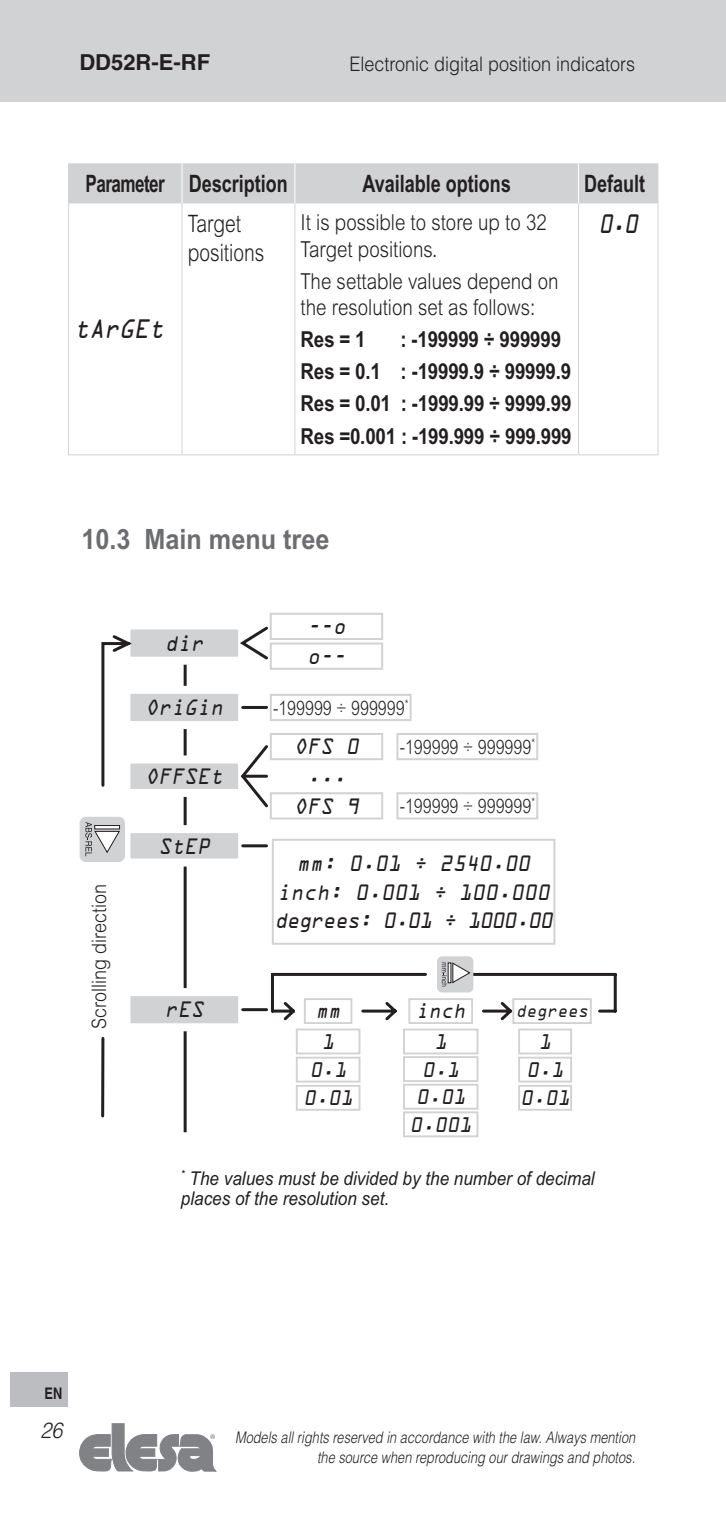
<style>
.page{position:relative;width:726px;height:1520px;background:#fff}
.page>*{position:absolute;margin:0;border:0;box-sizing:border-box;transform-origin:0 0}
.SOTTOTITOLO_-_nuovo{font:700 28px "Arial MT Std";color:#6c6d70;scale:.9 1}
.TABELLA-INTESTAZIONE{font:700 24px "Arial MT Std";color:#231f20;scale:.75 1}
.TESTO_TABELLA{font:300 24px/28.8px "Arial MT Std";color:#231f20;scale:.8 1}
.TABELLA-INTESTAZIONE-2{font:700 24px "Arial MT Std";letter-spacing:-.03em;color:#231f20;scale:.71 1}
.PARAMETRI{font:italic 24px "OCRA Std";color:#231f20;scale:.9 1}
.PARAMETRI-2{font:italic 24px "OCRA Std";color:#231f20;scale:.82 1}
.TESTO_TABELLA-2{font:700 22px "Arial MT Std";letter-spacing:-.01em;color:#231f20;scale:.85 1}
.TESTO_TABELLA-3{font:300 22px/26.4px "Arial MT Std";color:#231f20;scale:.85 1}
.t1{font:700 22px "Helvetica LT Std";color:#231f20}
.t2{font:italic 300 22px "Helvetica LT Std";color:#231f20;scale:.9 1}
.TESTO{font:italic 20px "OCRA Std";color:#231f20;scale:.9 1}
.TESTO_TABELLA-4{font:300 20px "Arial MT Std";color:#231f20;scale:.8 1}
.t3{font:300 20px "Helvetica LT Std";color:#231f20;scale:.9 1}
.TESTO-2{font:300 20px "Arial MT Std";color:#231f20;scale:.9 1}
.TESTO-3{font:italic 19.2px/20px "Arial MT Std";color:#231f20;scale:.9 1}
.TESTO-4{font:italic 19.2px "OCRA Std";color:#231f20;scale:.9 1}
.t4{font:italic 300 16px/19.2px "Helvetica LT Std";color:#231f20;text-align:right;scale:.8 1}
.TESTO-5{font:italic 16px "OCRA Std";color:#231f20;scale:.9 1}
.t5{font:700 16px "Helvetica LT Std";color:#231f20;scale:.8 1}
</style>
<div class="page">
<div style="left:0;top:0;width:726px;height:102px;background:#d1d2d4"></div>
<div style="left:11px;top:1372px;width:57px;height:34px;background:#bcbdc0"></div>
<svg style="left:79px;top:1423px;width:137px;height:48px"></svg>
<hr style="left:184px;top:656px;width:3px;height:476px;background:#231f20">
<div style="left:80px;top:816px;width:45px;height:46px;background:#d1d2d4;border-radius:6px"></div>
<div style="left:69px;top:163px;width:588px;height:40px;background:#d1d2d4"></div>
<hr style="left:68px;top:163px;width:1px;height:40px;background:#d1d2d4">
<hr style="left:657px;top:163px;width:1px;height:40px;background:#d1d2d4">
<hr style="left:181px;top:163px;width:2px;height:40px;background:#fff">
<hr style="left:294px;top:163px;width:1px;height:40px;background:#fff">
<hr style="left:578px;top:163px;width:1px;height:40px;background:#fff">
<hr style="left:68px;top:203px;width:1px;height:251px;background:#d1d2d4">
<hr style="left:657px;top:203px;width:1px;height:251px;background:#d1d2d4">
<hr style="left:68px;top:454px;width:114px;height:1px;background:#d1d2d4">
<hr style="left:182px;top:454px;width:113px;height:1px;background:#d1d2d4">
<hr style="left:295px;top:454px;width:283px;height:1px;background:#d1d2d4">
<hr style="left:578px;top:454px;width:80px;height:1px;background:#d1d2d4">
<hr style="left:181px;top:203px;width:2px;height:251px;background:#d1d2d4">
<hr style="left:294px;top:203px;width:1px;height:251px;background:#d1d2d4">
<hr style="left:578px;top:203px;width:1px;height:251px;background:#d1d2d4">
<div style="left:270px;top:613px;width:113px;height:27px;border:2px solid #d1d2d4"></div>
<div style="left:403px;top:1111px;width:75px;height:26px;border:2px solid #d1d2d4"></div>
<svg style="left:85px;top:617px;width:532px;height:502px"></svg>
<h3 class="t1" style="left:79px;top:48px;width:132px">DD52R-E-RF</h3>
<p class="t3" style="left:349px;top:51px;width:319px">Electronic digital position indicators</p>
<p class="TABELLA-INTESTAZIONE-2" style="left:86px;top:170px;width:113px">Parameter</p>
<p class="TABELLA-INTESTAZIONE" style="left:189px;top:170px;width:134px">Description</p>
<p class="TABELLA-INTESTAZIONE" style="left:362px;top:170px;width:199px">Available options</p>
<p class="TABELLA-INTESTAZIONE" style="left:584px;top:170px;width:83px">Default</p>
<p class="PARAMETRI" style="left:74px;top:318px;width:107px">tArGEt</p>
<p class="TESTO_TABELLA" style="left:188px;top:209px;width:98px">Target positions</p>
<p class="TESTO_TABELLA-3" style="left:300px;top:209px;width:291px">It is possible to store up to 32<br>Target positions.</p>
<p class="TESTO_TABELLA-3" style="left:300px;top:268px;width:305px">The settable values depend on the resolution set as follows:</p>
<p class="TESTO_TABELLA-2" style="left:300px;top:326px;width:78px">Res = 1</p>
<p class="TESTO_TABELLA-2" style="left:400px;top:326px;width:190px">: -199999 ÷ 999999</p>
<p class="TESTO_TABELLA-2" style="left:300px;top:359px;width:320px">Res = 0.1 : -19999.9 ÷ 99999.9</p>
<p class="TESTO_TABELLA-2" style="left:300px;top:391px;width:320px">Res = 0.01 : -1999.99 ÷ 9999.99</p>
<p class="TESTO_TABELLA-2" style="left:300px;top:423px;width:320px">Res =0.001 : -199.999 ÷ 999.999</p>
<p class="PARAMETRI-2" style="left:598px;top:213px;width:55px">0.0</p>
<p class="SOTTOTITOLO_-_nuovo" style="left:81px;top:522px;width:277px">10.3 Main menu tree</p>
<p class="TESTO" style="left:165px;top:634px;width:49px">dir</p>
<p class="TESTO" style="left:307px;top:617px;width:49px">--o</p>
<p class="TESTO" style="left:307px;top:647px;width:49px">o--</p>
<p class="TESTO" style="left:145px;top:698px;width:92px">OriGin</p>
<p class="TESTO_TABELLA-4" style="left:273px;top:696px;width:170px">-199999 ÷ 999999<sup>*</sup></p>
<p class="TESTO-2" style="left:88px;top:1028px;width:163px;rotate:-90deg">Scrolling direction</p>
<p class="TESTO" style="left:145px;top:767px;width:92px">OFFSEt</p>
<p class="TESTO" style="left:158px;top:837px;width:63px">StEP</p>
<p class="TESTO" style="left:165px;top:1001px;width:49px">rES</p>
<p class="TESTO" style="left:294px;top:738px;width:78px">OFS 0</p>
<p class="TESTO" style="left:307px;top:767px;width:49px">...</p>
<p class="TESTO" style="left:294px;top:797px;width:78px">OFS 9</p>
<p class="TESTO_TABELLA-4" style="left:400px;top:735px;width:170px">-199999 ÷ 999999<sup>*</sup></p>
<p class="TESTO_TABELLA-4" style="left:400px;top:794px;width:170px">-199999 ÷ 999999<sup>*</sup></p>
<p class="TESTO" style="left:297px;top:854px;width:265px">mm: 0.01 ÷ 2540.00</p>
<p class="TESTO" style="left:277px;top:883px;width:308px">inch: 0.001 ÷ 100.000</p>
<p class="TESTO" style="left:274px;top:912px;width:315px">degrees: 0.01 ÷ 1000.00</p>
<p class="TESTO-4" style="left:316px;top:1002px;width:33px">mm</p>
<p class="TESTO-4" style="left:322px;top:1033px;width:19px">1</p>
<p class="TESTO-4" style="left:310px;top:1061px;width:46px">0.1</p>
<p class="TESTO-4" style="left:303px;top:1089px;width:60px">0.01</p>
<p class="TESTO-4" style="left:416px;top:1002px;width:60px">inch</p>
<p class="TESTO-4" style="left:434px;top:1033px;width:19px">1</p>
<p class="TESTO-4" style="left:422px;top:1060px;width:46px">0.1</p>
<p class="TESTO-4" style="left:416px;top:1088px;width:60px">0.01</p>
<p class="TESTO-4" style="left:410px;top:1115px;width:74px">0.001</p>
<p class="TESTO-5" style="left:516px;top:1004px;width:85px">degrees</p>
<p class="TESTO-4" style="left:539px;top:1033px;width:19px">1</p>
<p class="TESTO-4" style="left:526px;top:1061px;width:46px">0.1</p>
<p class="TESTO-4" style="left:520px;top:1089px;width:60px">0.01</p>
<p class="TESTO-3" style="left:181px;top:1167px;width:461px"><sup>*</sup> The values must be divided by the number of decimal places of the resolution set.</p>
<p class="t5" style="left:45px;top:1383px;width:24px">EN</p>
<h3 class="t2" style="left:40px;top:1416px;width:26px">26</h3>
<p class="t4" style="left:235px;top:1428px;width:502px">Models all rights reserved in accordance with the law. Always mention the source when reproducing our drawings and photos.</p>
</div>
